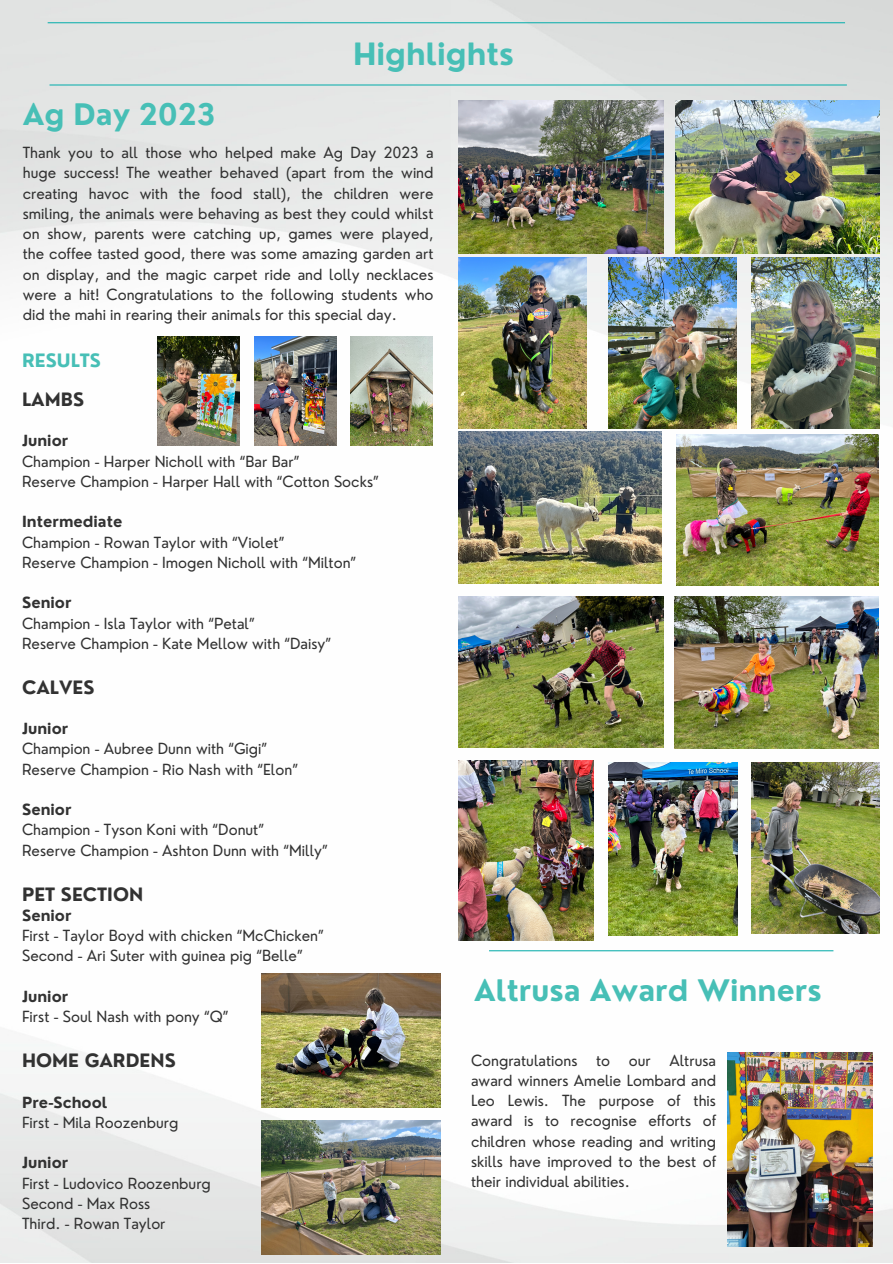
<style>
.page{position:relative;width:893px;height:1264px;background:#fff}
.page>*{position:absolute;margin:0;border:0;box-sizing:border-box;transform-origin:0 0}
.t1{font:700 30px "Nourd";color:#47bfb6}
.t2{font:700 28.95px "Nourd";color:#47bfb6}
.t3{font:700 18px "Nourd";color:#323232}
.t4{font:700 18px "Nourd";color:#47bfb6}
.t5{font:15px/20.2px "Nourd";color:#323232;text-align:justify}
.t6{font:700 15px "Nourd";color:#323232}
</style>
<div class="page">
<img style="left:0;top:0;width:892px;height:1262px">
<hr style="left:48px;top:22px;width:797px;height:1px;background:#1ab2b0">
<hr style="left:50px;top:84px;width:796px;height:2px;background:#1ab2b0">
<img style="left:727px;top:1052px;width:145px;height:193px">
<img style="left:458px;top:100px;width:205px;height:153px">
<img style="left:675px;top:100px;width:204px;height:153px">
<img style="left:608px;top:257px;width:128px;height:171px">
<img style="left:458px;top:257px;width:129px;height:171px">
<img style="left:751px;top:257px;width:128px;height:171px">
<img style="left:458px;top:432px;width:203px;height:151px">
<img style="left:676px;top:434px;width:202px;height:152px">
<img style="left:458px;top:596px;width:205px;height:151px">
<img style="left:674px;top:596px;width:204px;height:152px">
<img style="left:262px;top:973px;width:178px;height:134px">
<img style="left:262px;top:1120px;width:178px;height:134px">
<img style="left:751px;top:762px;width:128px;height:171px">
<img style="left:608px;top:762px;width:129px;height:173px">
<img style="left:458px;top:760px;width:135px;height:180px">
<img style="left:157px;top:336px;width:82px;height:109px">
<img style="left:254px;top:336px;width:82px;height:109px">
<img style="left:350px;top:336px;width:83px;height:109px">
<hr style="left:489px;top:950px;width:344px;height:1px;background:#1ab2b0">
<p class="t1" style="left:353px;top:35px;width:162px">Highlights</p>
<p class="t2" style="left:23px;top:96px;width:194px">Ag Day 2023</p>
<p class="t5" style="left:23px;top:142px;width:412px">Thank you to all those who helped make Ag Day 2023 a huge success! The weather behaved (apart from the wind creating havoc with the food stall), the children were smiling, the animals were behaving as best they could whilst on show, parents were catching up, games were played, the coffee tasted good, there was some amazing garden art on display, and the magic carpet ride and lolly necklaces were a hit! Congratulations to the following students who did the mahi in rearing their animals for this special day.</p>
<p class="t4" style="left:22px;top:349px;width:80px">RESULTS</p>
<p class="t3" style="left:22px;top:388px;width:63px">LAMBS</p>
<p class="t6" style="left:22px;top:431px;width:48px">Junior</p>
<p class="t5" style="left:22px;top:451px;width:279px">Champion - Harper Nicholl with “Bar Bar”</p>
<p class="t5" style="left:22px;top:471px;width:358px">Reserve Champion - Harper Hall with “Cotton Socks”</p>
<p class="t6" style="left:22px;top:512px;width:102px">Intermediate</p>
<p class="t5" style="left:22px;top:532px;width:264px">Champion - Rowan Taylor with “Violet”</p>
<p class="t5" style="left:22px;top:552px;width:335px">Reserve Champion - Imogen Nicholl with “Milton”</p>
<p class="t6" style="left:22px;top:593px;width:51px">Senior</p>
<p class="t5" style="left:22px;top:612px;width:234px">Champion - Isla Taylor with “Petal”</p>
<p class="t5" style="left:22px;top:633px;width:310px">Reserve Champion - Kate Mellow with “Daisy”</p>
<p class="t3" style="left:22px;top:675px;width:74px">CALVES</p>
<p class="t6" style="left:22px;top:719px;width:48px">Junior</p>
<p class="t5" style="left:22px;top:738px;width:246px">Champion - Aubree Dunn with “Gigi”</p>
<p class="t5" style="left:22px;top:759px;width:277px">Reserve Champion - Rio Nash with “Elon”</p>
<p class="t6" style="left:22px;top:800px;width:51px">Senior</p>
<p class="t5" style="left:22px;top:819px;width:243px">Champion - Tyson Koni with “Donut”</p>
<p class="t5" style="left:22px;top:840px;width:307px">Reserve Champion - Ashton Dunn with “Milly”</p>
<p class="t3" style="left:22px;top:882px;width:123px">PET SECTION</p>
<p class="t6" style="left:22px;top:905px;width:51px">Senior</p>
<p class="t5" style="left:22px;top:925px;width:303px">First - Taylor Boyd with chicken “McChicken”</p>
<p class="t5" style="left:22px;top:945px;width:282px">Second - Ari Suter with guinea pig “Belle”</p>
<p class="t6" style="left:22px;top:986px;width:48px">Junior</p>
<p class="t5" style="left:22px;top:1006px;width:208px">First - Soul Nash with pony “Q”</p>
<p class="t3" style="left:22px;top:1049px;width:155px">HOME GARDENS</p>
<p class="t6" style="left:22px;top:1092px;width:87px">Pre-School</p>
<p class="t5" style="left:22px;top:1112px;width:158px">First - Mila Roozenburg</p>
<p class="t6" style="left:22px;top:1153px;width:48px">Junior</p>
<p class="t5" style="left:22px;top:1172px;width:190px">First - Ludovico Roozenburg</p>
<p class="t5" style="left:22px;top:1192px;width:130px">Second - Max Ross</p>
<p class="t5" style="left:22px;top:1213px;width:145px">Third. - Rowan Taylor</p>
<p class="t2" style="left:474px;top:972px;width:349px">Altrusa Award Winners</p>
<p class="t5" style="left:471px;top:1049px;width:246px">Congratulations to our Altrusa award winners Amelie Lombard and Leo Lewis. The purpose of this award is to recognise efforts of children whose reading and writing skills have improved to the best of their individual abilities.</p>
</div>
